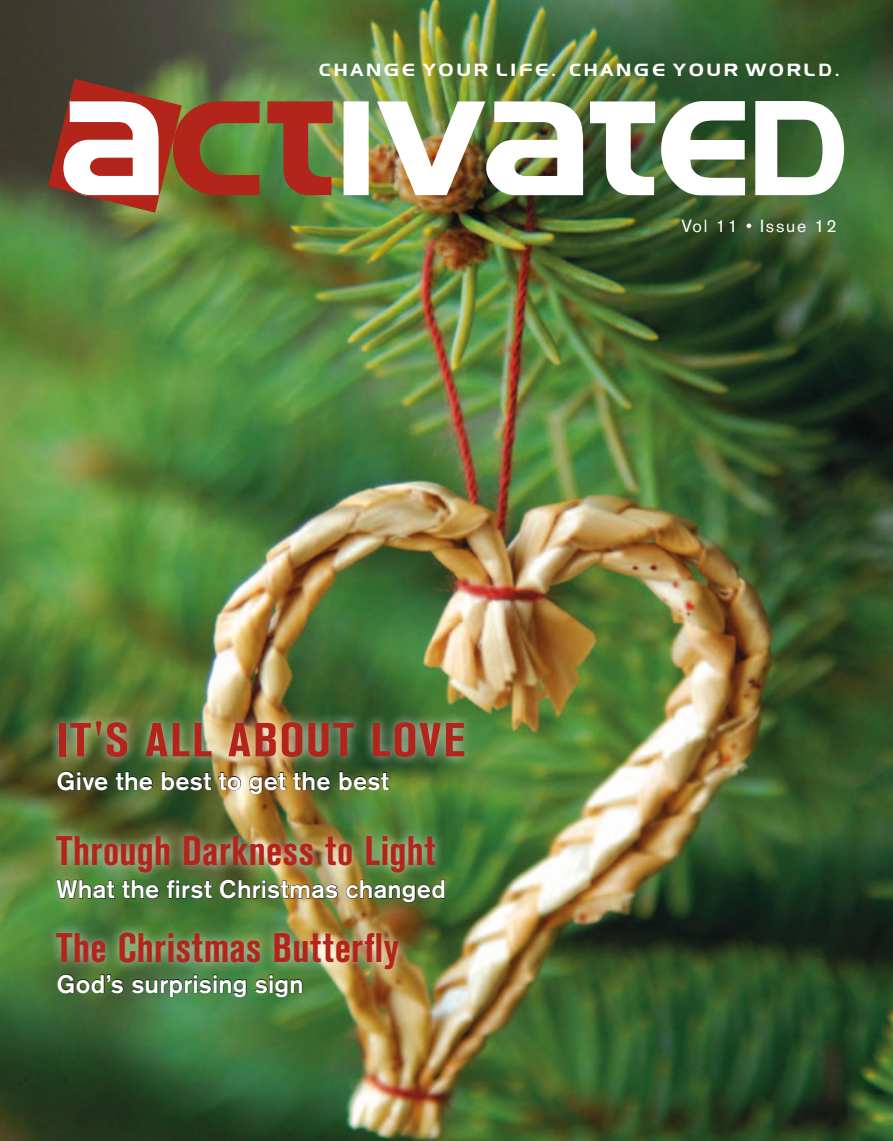
<style>
.page{position:relative;width:893px;height:1141px;background:#fff}
.page>*{position:absolute;margin:0;border:0;box-sizing:border-box;transform-origin:0 0}
.t1{font:700 condensed 47.25px "Akzidenz Grotesk BE";letter-spacing:.04em;color:#b3251b;scale:1.11 1}
.t2{font:700 condensed 40.95px "Akzidenz Grotesk BE";letter-spacing:.01em;color:#b3251b}
.t3{font:500 25.2px "Akzidenz Grotesk BE";letter-spacing:.01em;color:#fff}
.t4{font:17.5px "Denmark";letter-spacing:.19em;color:#fff}
.t5{font:17.5px "Akzidenz Grotesk BE";letter-spacing:.1em;color:#fff}
</style>
<div class="page">
<img style="left:0;top:0;width:893px;height:1141px">
<svg style="left:57px;top:771px;width:51px;height:19px"></svg>
<svg style="left:115px;top:771px;width:38px;height:19px"></svg>
<svg style="left:162px;top:771px;width:50px;height:19px"></svg>
<svg style="left:218px;top:772px;width:23px;height:18px"></svg>
<svg style="left:249px;top:772px;width:37px;height:22px"></svg>
<svg style="left:293px;top:771px;width:38px;height:19px"></svg>
<svg style="left:339px;top:771px;width:50px;height:19px"></svg>
<svg style="left:56px;top:882px;width:59px;height:17px"></svg>
<svg style="left:122px;top:882px;width:38px;height:17px"></svg>
<svg style="left:166px;top:882px;width:46px;height:17px"></svg>
<svg style="left:220px;top:882px;width:118px;height:17px;background:#5e6432"></svg>
<svg style="left:346px;top:882px;width:99px;height:21px;background:#51612b"></svg>
<svg style="left:57px;top:979px;width:67px;height:14px"></svg>
<svg style="left:131px;top:979px;width:116px;height:18px;background:#3c663d"></svg>
<svg style="left:255px;top:979px;width:48px;height:18px"></svg>
<img style="left:344px;top:101px;width:500px;height:94px">
<svg style="left:48px;top:79px;width:285px;height:134px"></svg>
<div style="left:47px;top:710px;width:428px;height:57px;background:#fff;opacity:.75"></div>
<div style="left:45px;top:824px;width:401px;height:58px;background:#fff;opacity:.75"></div>
<div style="left:45px;top:921px;width:363px;height:58px;background:#fff;opacity:.75"></div>
<p class="t4" style="left:319px;top:59px;width:522px">CHANGE YOUR LIFE. CHANGE YOUR WORLD.</p>
<h1 class="t1" style="left:56px;top:713px;width:370px">IT'S ALL ABOUT LOVE</h1>
<p class="t3" style="left:57px;top:765px;width:334px">Give the best to get the best</p>
<h2 class="t2" style="left:56px;top:827px;width:381px">Through Darkness to Light</h2>
<p class="t3" style="left:57px;top:874px;width:391px">What the first Christmas changed</p>
<h2 class="t2" style="left:56px;top:924px;width:344px">The Christmas Butterfly</h2>
<p class="t3" style="left:57px;top:968px;width:249px">God’s surprising sign</p>
<p class="t5" style="left:681px;top:215px;width:157px">Vol 11 • Issue 12</p>
</div>
